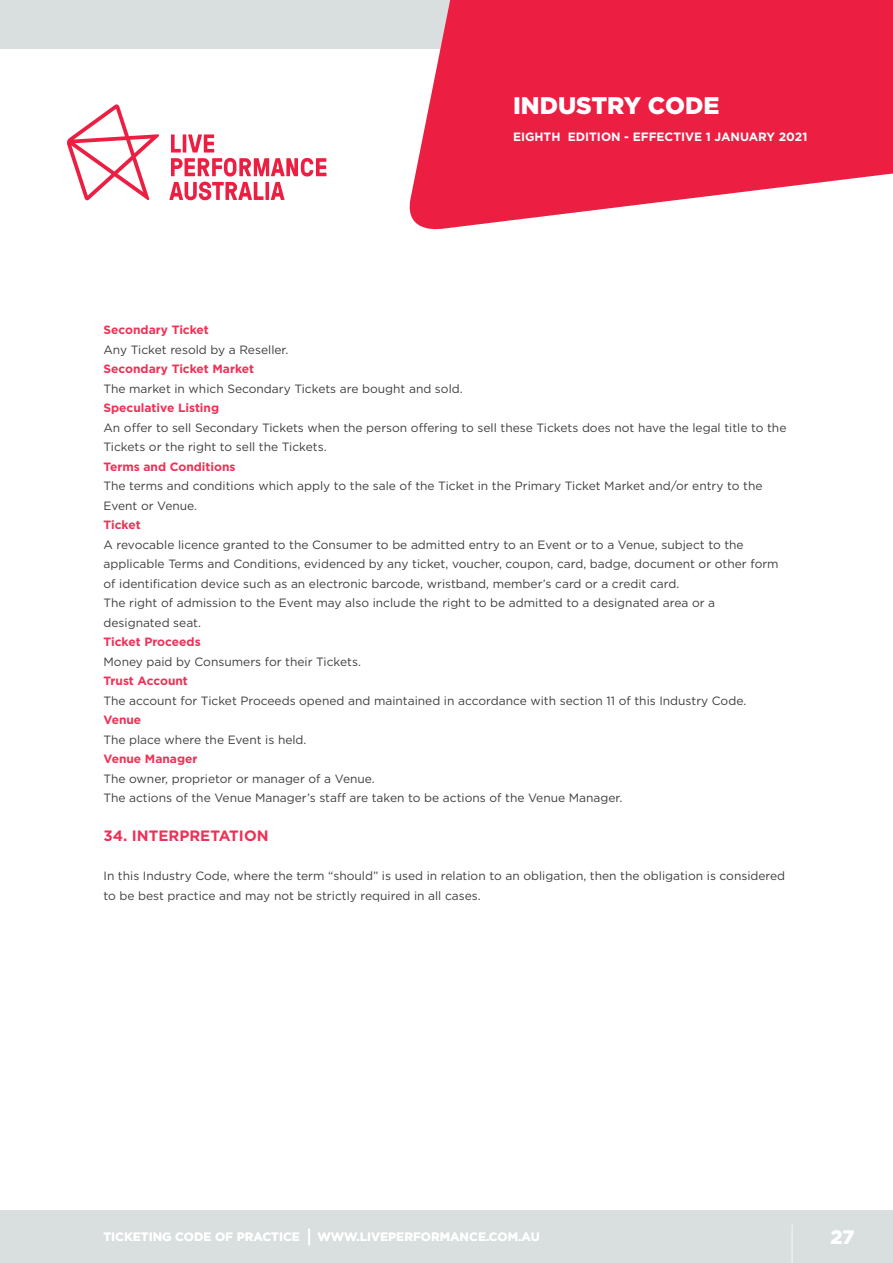
<style>
.page{position:relative;width:893px;height:1263px;background:#fff}
.page>*{position:absolute;margin:0;border:0;box-sizing:border-box;transform-origin:0 0}
.t1{font:900 24px "Gotham";color:#fff}
.t2{font:900 19.5px "Gotham";color:#fff}
.t3{font:700 15px "Gotham";color:#ee3156}
.t4{font:12px/19.5px "Gotham";color:#3e3e3f}
.t5{font:700 12px "Gotham";color:#ee3156}
.t6{font:700 12px "Gotham";color:#fff}
.s1{font-size:18px}
</style>
<div class="page">
<div style="left:0;top:1210px;width:893px;height:53px;background:#d9dfdf"></div>
<hr style="left:792px;top:1224px;width:1px;height:39px;background:#fff">
<div style="left:0;top:0;width:500px;height:49px;background:#d9dfdf"></div>
<svg style="left:67px;top:104px;width:259px;height:96px"></svg>
<svg style="left:409px;top:0;width:484px;height:230px;fill:#ec1f43"></svg>
<h1 class="t1" style="left:513px;top:89px;width:208px">INDUSTRY CODE</h1>
<p class="t6" style="left:513px;top:129px;width:296px">EIGHTH EDITION - EFFECTIVE 1 JANUARY 2021</p>
<p class="t5" style="left:103px;top:322px;width:107px">Secondary Ticket</p>
<p class="t4" style="left:103px;top:339px;width:186px">Any Ticket resold by a Reseller.</p>
<p class="t5" style="left:103px;top:361px;width:152px">Secondary Ticket Market</p>
<p class="t4" style="left:103px;top:378px;width:361px">The market in which Secondary Tickets are bought and sold.</p>
<p class="t5" style="left:103px;top:400px;width:117px">Speculative Listing</p>
<p class="t4" style="left:103px;top:417px;width:684px">An offer to sell Secondary Tickets when the person offering to sell these Tickets does not have the legal title to the<br>Tickets or the right to sell the Tickets.</p>
<p class="t5" style="left:103px;top:458px;width:134px">Terms and Conditions</p>
<p class="t4" style="left:103px;top:476px;width:660px">The terms and conditions which apply to the sale of the Ticket in the Primary Ticket Market and/or entry to the<br>Event or Venue.</p>
<p class="t5" style="left:103px;top:517px;width:39px">Ticket</p>
<p class="t4" style="left:103px;top:534px;width:677px">A revocable licence granted to the Consumer to be admitted entry to an Event or to a Venue, subject to the applicable Terms and Conditions, evidenced by any ticket, voucher, coupon, card, badge, document or other form of identification device such as an electronic barcode, wristband, member’s card or a credit card.<br>The right of admission to the Event may also include the right to be admitted to a designated area or a designated seat.</p>
<p class="t5" style="left:103px;top:634px;width:99px">Ticket Proceeds</p>
<p class="t4" style="left:103px;top:651px;width:259px">Money paid by Consumers for their Tickets.</p>
<p class="t5" style="left:103px;top:673px;width:86px">Trust Account</p>
<p class="t4" style="left:103px;top:690px;width:644px">The account for Ticket Proceeds opened and maintained in accordance with section 11 of this Industry Code.</p>
<p class="t5" style="left:103px;top:712px;width:39px">Venue</p>
<p class="t4" style="left:103px;top:729px;width:205px">The place where the Event is held.</p>
<p class="t5" style="left:103px;top:751px;width:95px">Venue Manager</p>
<p class="t4" style="left:103px;top:768px;width:520px">The owner, proprietor or manager of a Venue.<br>The actions of the Venue Manager’s staff are taken to be actions of the Venue Manager.</p>
<p class="t3" style="left:103px;top:826px;width:167px">34. INTERPRETATION</p>
<p class="t4" style="left:103px;top:866px;width:683px">In this Industry Code, where the term “should” is used in relation to an obligation, then the obligation is considered to be best practice and may not be strictly required in all cases.</p>
<p class="t6" style="left:103px;top:1229px;width:438px">TICKETING CODE OF PRACTICE <span class="s1">|</span> WWW.LIVEPERFORMANCE.COM.AU</p>
<h2 class="t2" style="left:830px;top:1223px;width:26px">27</h2>
</div>
